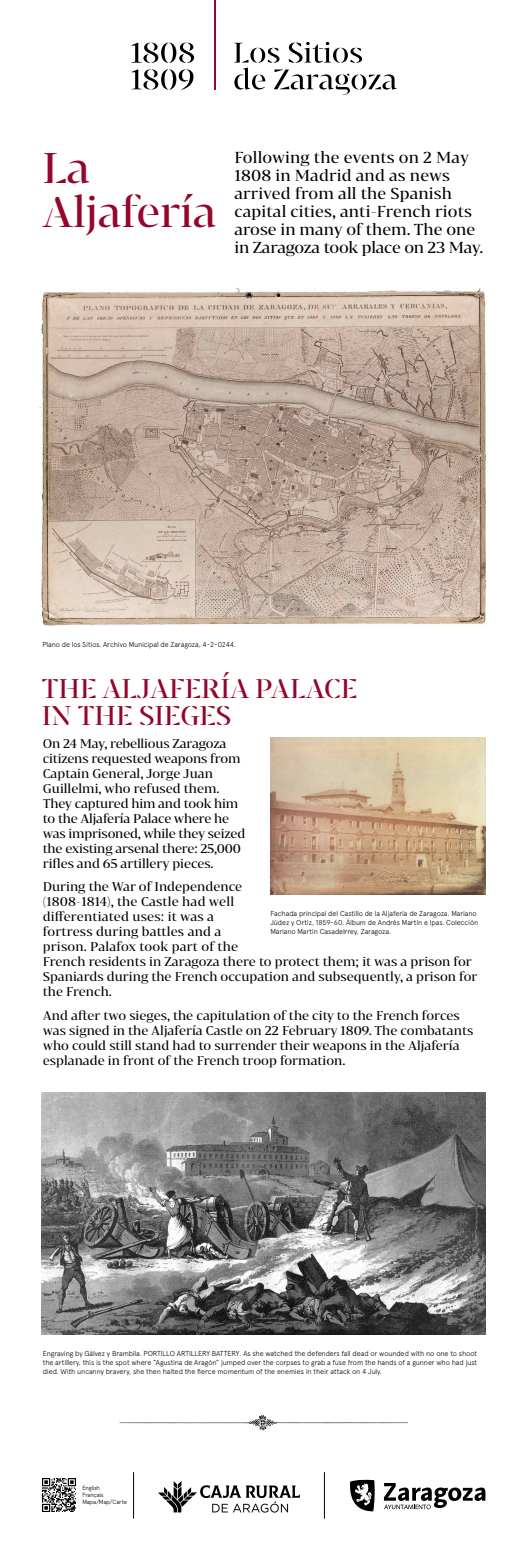
<style>
.page{position:relative;width:528px;height:1561px;background:#fff}
.page>*{position:absolute;margin:0;border:0;box-sizing:border-box;transform-origin:0 0}
.t1{font:40.5px/43.5px "Bw Darius Stencil";color:#95062b}
.t2{font:25.5px/27px "Bw Darius Stencil";color:#95062b}
.t3{font:15px/18px "Bw Darius";letter-spacing:.01em;color:#000}
.t4{font:12px/15px "Bw Darius";color:#000}
.t5{font:300 7.2px/9px "Apercu";letter-spacing:-.015em;color:#000}
.t6{font:300 6px/7.2px "Apercu";letter-spacing:-.035em;color:#000}
</style>
<div class="page">
<svg style="left:131px;top:69px;width:62px;height:21px"></svg>
<svg style="left:131px;top:43px;width:63px;height:20px"></svg>
<svg style="left:234px;top:42px;width:162px;height:53px"></svg>
<hr style="left:214px;top:0;width:1px;height:89px;background:#95062b">
<img style="left:39px;top:288px;width:447px;height:338px">
<img style="left:42px;top:1093px;width:443px;height:241px">
<svg style="left:270px;top:737px;width:215px;height:158px;background:#c9ae8f"></svg>
<img style="left:119px;top:1415px;width:288px;height:15px">
<svg style="left:350px;top:1479px;width:24px;height:32px"></svg>
<svg style="left:383px;top:1483px;width:102px;height:26px"></svg>
<hr style="left:133px;top:1472px;width:1px;height:46px;background:#000">
<hr style="left:324px;top:1472px;width:1px;height:46px;background:#000">
<img style="left:158px;top:1481px;width:39px;height:32px">
<img style="left:200px;top:1485px;width:101px;height:28px">
<img style="left:43px;top:1478px;width:33px;height:33px">
<h1 class="t1" style="left:43px;top:144px;width:175px">La<br>Aljafería</h1>
<p class="t3" style="left:234px;top:147px;width:250px">Following the events on 2 May<br>1808 in Madrid and as news arrived from all the Spanish capital cities, anti-French riots arose in many of them. The one in Zaragoza took place on 23 May.</p>
<p class="t5" style="left:42px;top:640px;width:195px">Plano de los Sitios. Archivo Municipal de Zaragoza, 4-2-0244.</p>
<h2 class="t2" style="left:42px;top:673px;width:316px">THE ALJAFERÍA PALACE<br>IN THE SIEGES</h2>
<p class="t4" style="left:43px;top:735px;width:204px">On 24 May, rebellious Zaragoza citizens requested weapons from<br>Captain General, Jorge Juan<br>Guillelmi, who refused them.<br>They captured him and took him to the Aljafería Palace where he was imprisoned, while they seized the existing arsenal there: 25,000 rifles and 65 artillery pieces.</p>
<p class="t4" style="left:43px;top:878px;width:436px">During the War of Independence<br>(1808-1814), the Castle had well<br>differentiated uses: it was a<br>fortress during battles and a<br>prison. Palafox took part of the<br>French residents in Zaragoza there to protect them; it was a prison for Spaniards during the French occupation and subsequently, a prison for the French.</p>
<p class="t4" style="left:43px;top:1007px;width:431px">And after two sieges, the capitulation of the city to the French forces was signed in the Aljafería Castle on 22 February 1809. The combatants who could still stand had to surrender their weapons in the Aljafería esplanade in front of the French troop formation.</p>
<p class="t5" style="left:270px;top:908px;width:209px">Fachada principal del Castillo de la Aljafería de Zaragoza. Mariano<br>Júdez y Ortiz, 1859-60. Álbum de Andrés Martín e Ipas. Colección<br>Mariano Martín Casadelrrey, Zaragoza.</p>
<p class="t5" style="left:43px;top:1349px;width:435px;text-align:justify">Engraving by Gálvez y Brambila. PORTILLO ARTILLERY BATTERY. As she watched the defenders fall dead or wounded with no one to shoot the artillery, this is the spot where “Agustina de Aragón” jumped over the corpses to grab a fuse from the hands of a gunner who had just died. With uncanny bravery, she then halted the fierce momentum of the enemies in their attack on 4 July.</p>
<p class="t6" style="left:82px;top:1483px;width:46px">English<br>Français<br>Mapa/Map/Carte</p>
</div>
